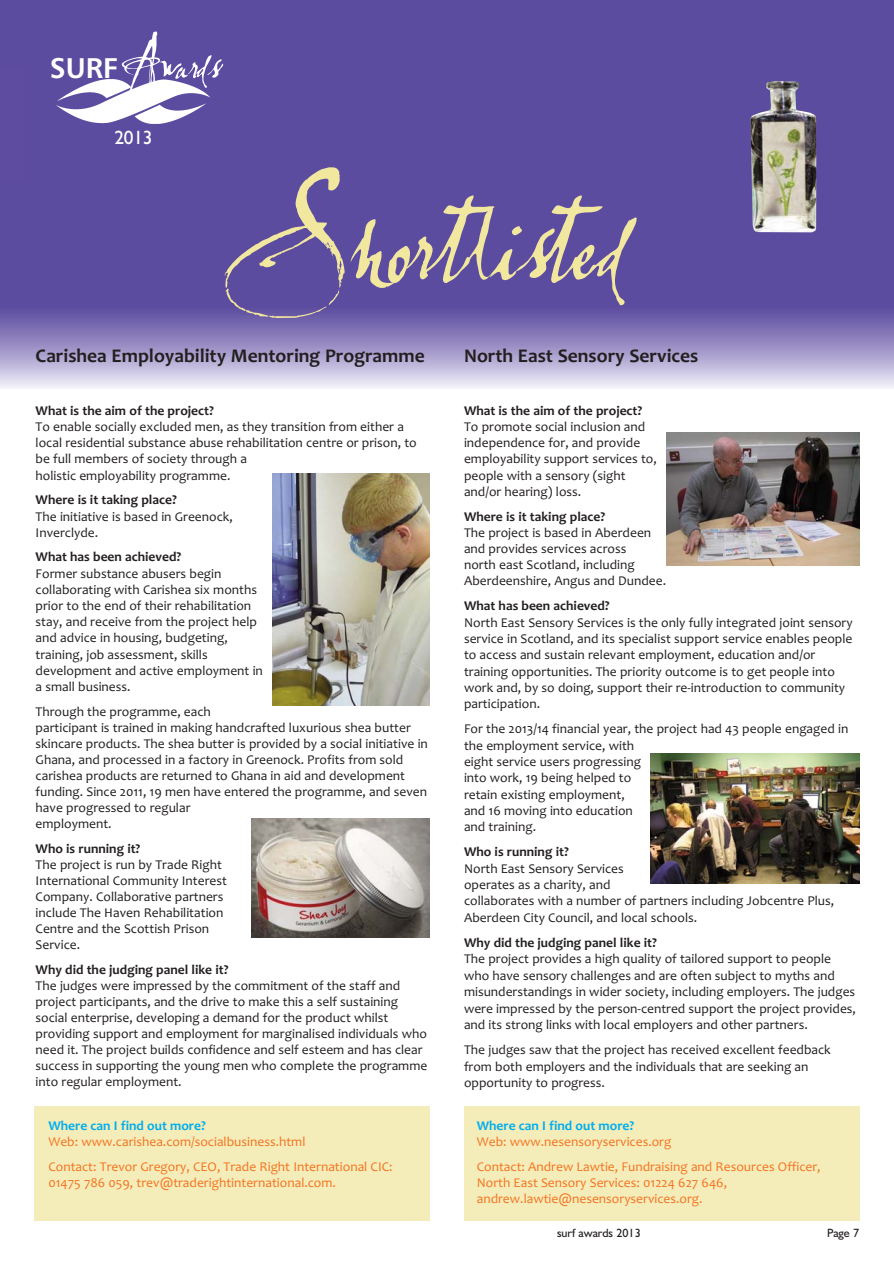
<style>
.page{position:relative;width:894px;height:1264px;background:#fff}
.page>*{position:absolute;margin:0;border:0;box-sizing:border-box;transform-origin:0 0}
.t1{font:136.8px "Lassigue D Mato";letter-spacing:-.06em;color:#f2e79f}
.t2{font:51px "Lassigue D Mato";color:#fff}
.t3{font:700 19.5px "Candara";color:#231f20}
.t4{font:19.2px "Humanist 521 BT";color:#fff}
.t5{font:13.5px/16.2px "Candara";color:#231f20}
.t6{font:13.5px/24.8px "Candara";color:#f47421}
.t7{font:700 13.5px "Candara";color:#231f20}
.t8{font:700 13.5px "Candara";color:#00aeef}
.t9{font:12px "Humanist 521 BT";color:#231f20}
.s1{font-family:"Humanist 777 BT Bold B";font-size:28.5px}
</style>
<div class="page">
<div style="left:34px;top:1106px;width:396px;height:115px;background:#f4ecb9"></div>
<div style="left:464px;top:1106px;width:395px;height:115px;background:#f4ecb9"></div>
<div style="left:0;top:0;width:893px;height:353px;background:#5c4c9f"></div>
<div style="left:0;top:307px;width:893px;height:81px;background:linear-gradient(to bottom,#57459c,#eae8f5)"></div>
<svg style="left:0;top:307px;width:1px;height:81px"></svg>
<img style="left:650px;top:753px;width:209px;height:130px">
<img style="left:251px;top:819px;width:179px;height:119px">
<img style="left:272px;top:473px;width:158px;height:232px">
<img style="left:666px;top:433px;width:193px;height:133px">
<img style="left:750px;top:81px;width:66px;height:151px">
<img style="left:56px;top:79px;width:154px;height:45px">
<h2 class="t2" style="left:50px;top:30px;width:174px"><span class="s1">SURF</span>Awards</h2>
<h3 class="t4" style="left:114px;top:130px;width:40px">2013</h3>
<h1 class="t1" style="left:230px;top:150px;width:395px">Shortlisted</h1>
<h3 class="t3" style="left:36px;top:349px;width:390px">Carishea Employability Mentoring Programme</h3>
<p class="t7" style="left:36px;top:405px;width:180px">What is the aim of the project?</p>
<p class="t5" style="left:36px;top:420px;width:382px">To enable socially excluded men, as they transition from either a local residential substance abuse rehabilitation centre or prison, to be full members of society through a<br>holistic employability programme.</p>
<p class="t7" style="left:36px;top:495px;width:143px">Where is it taking place?</p>
<p class="t5" style="left:36px;top:509px;width:199px">The initiative is based in Greenock,<br>Inverclyde.</p>
<p class="t7" style="left:36px;top:552px;width:147px">What has been achieved?</p>
<p class="t5" style="left:36px;top:566px;width:229px">Former substance abusers begin collaborating with Carishea six months prior to the end of their rehabilitation stay, and receive from the project help and advice in housing, budgeting, training, job assessment, skills development and active employment in a small business.</p>
<p class="t5" style="left:36px;top:704px;width:393px">Through the programme, each<br>participant is trained in making handcrafted luxurious shea butter skincare products. The shea butter is provided by a social initiative in Ghana, and processed in a factory in Greenock. Profits from sold carishea products are returned to Ghana in aid and development funding. Since 2011, 19 men have entered the programme, and seven have progressed to regular<br>employment.</p>
<p class="t7" style="left:36px;top:843px;width:106px">Who is running it?</p>
<p class="t5" style="left:36px;top:857px;width:193px">The project is run by Trade Right<br>International Community Interest<br>Company. Collaborative partners include The Haven Rehabilitation<br>Centre and the Scottish Prison<br>Service.</p>
<p class="t7" style="left:36px;top:964px;width:194px">Why did the judging panel like it?</p>
<p class="t5" style="left:36px;top:978px;width:393px">The judges were impressed by the commitment of the staff and project participants, and the drive to make this a self sustaining social enterprise, developing a demand for the product whilst providing support and employment for marginalised individuals who need it. The project builds confidence and self esteem and has clear success in supporting the young men who complete the programme into regular employment.</p>
<p class="t8" style="left:48px;top:1120px;width:159px">Where can I find out more?</p>
<p class="t6" style="left:48px;top:1130px;width:345px">Web: www.carishea.com/socialbusiness.html<br>Contact: Trevor Gregory, CEO, Trade Right International CIC:</p>
<p class="t6" style="left:48px;top:1171px;width:289px">01475 786 059, trev@traderightinternational.com.</p>
<h3 class="t3" style="left:464px;top:349px;width:236px">North East Sensory Services</h3>
<p class="t7" style="left:464px;top:405px;width:180px">What is the aim of the project?</p>
<p class="t5" style="left:464px;top:420px;width:194px">To promote social inclusion and independence for, and provide employability support services to, people with a sensory (sight and/or hearing) loss.</p>
<p class="t7" style="left:464px;top:511px;width:142px">Where is it taking place?</p>
<p class="t5" style="left:464px;top:525px;width:203px">The project is based in Aberdeen and provides services across<br>north east Scotland, including<br>Aberdeenshire, Angus and Dundee.</p>
<p class="t7" style="left:464px;top:601px;width:147px">What has been achieved?</p>
<p class="t5" style="left:464px;top:615px;width:390px">North East Sensory Services is the only fully integrated joint sensory service in Scotland, and its specialist support service enables people to access and sustain relevant employment, education and/or training opportunities. The priority outcome is to get people into work and, by so doing, support their re-introduction to community participation.</p>
<p class="t5" style="left:464px;top:722px;width:386px">For the 2013/14 financial year, the project had 43 people engaged in the employment service, with<br>eight service users progressing<br>into work, 19 being helped to<br>retain existing employment,<br>and 16 moving into education<br>and training.</p>
<p class="t7" style="left:464px;top:847px;width:106px">Who is running it?</p>
<p class="t5" style="left:464px;top:861px;width:371px">North East Sensory Services<br>operates as a charity, and<br>collaborates with a number of partners including Jobcentre Plus, Aberdeen City Council, and local schools.</p>
<p class="t7" style="left:464px;top:937px;width:194px">Why did the judging panel like it?</p>
<p class="t5" style="left:464px;top:952px;width:393px">The project provides a high quality of tailored support to people who have sensory challenges and are often subject to myths and misunderstandings in wider society, including employers. The judges were impressed by the person-centred support the project provides, and its strong links with local employers and other partners.</p>
<p class="t5" style="left:464px;top:1043px;width:368px">The judges saw that the project has received excellent feedback from both employers and the individuals that are seeking an opportunity to progress.</p>
<p class="t8" style="left:476px;top:1120px;width:159px">Where can I find out more?</p>
<p class="t6" style="left:476px;top:1130px;width:345px">Web: www.nesensoryservices.org<br>Contact: Andrew Lawtie, Fundraising and Resources Officer,</p>
<p class="t6" style="left:476px;top:1175px;width:252px;line-height:16.2px">North East Sensory Services: 01224 627 646, andrew.lawtie@nesensoryservices.org.</p>
<p class="t9" style="left:556px;top:1228px;width:85px">surf awards 2013</p>
<p class="t9" style="left:826px;top:1228px;width:33px">Page 7</p>
</div>
